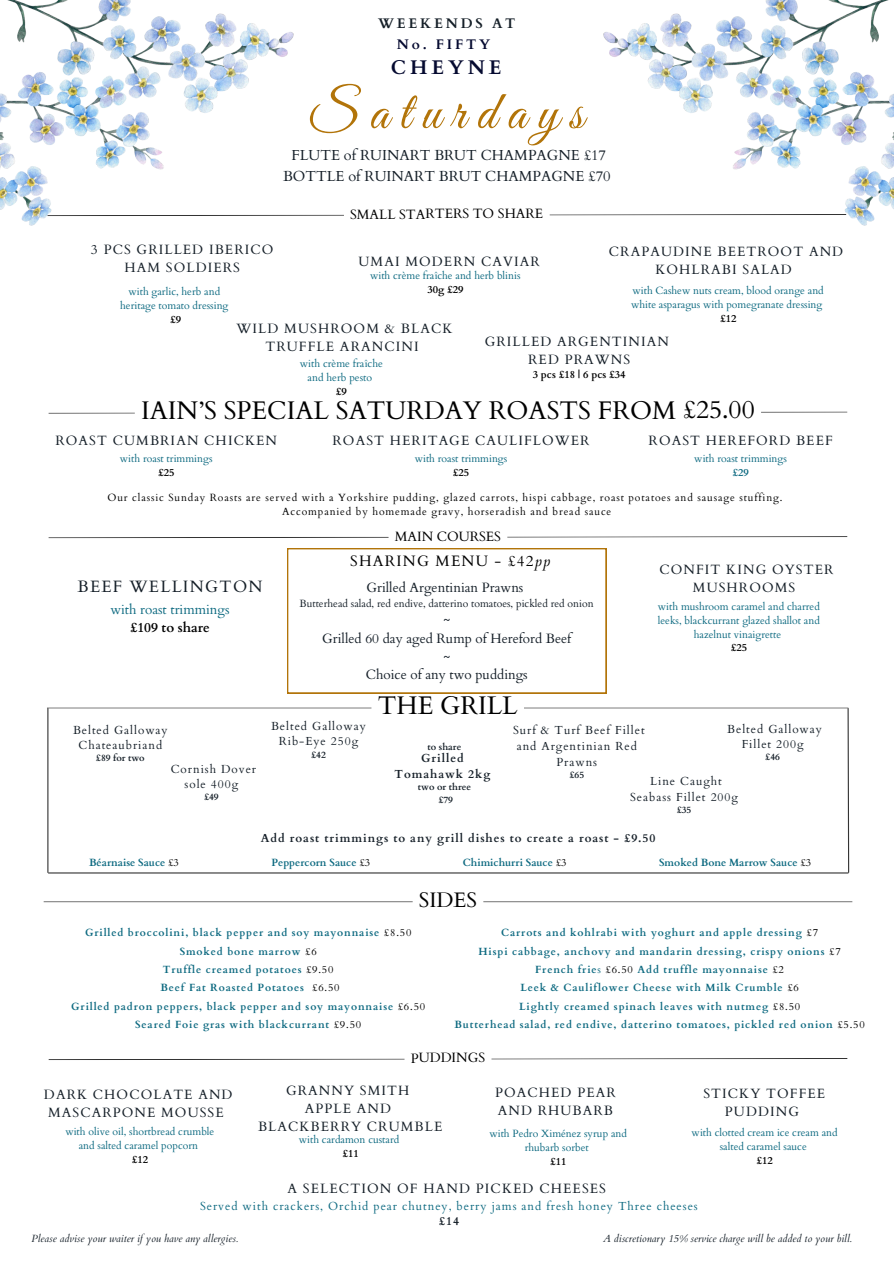
<style>
.page{position:relative;width:894px;height:1264px;background:#fff}
.page>*{position:absolute;margin:0;border:0;box-sizing:border-box;transform-origin:0 0}
.t1{font:54.45px "Great Vibes";letter-spacing:.2em;color:#b27409}
.t2{font:25.5px "Cardo";color:#000}
.t3{font:21px "Cardo";color:#000}
.t4{font:700 19.8px "Cardo";letter-spacing:.2em;color:#050a30}
.t5{font:16.5px "Cardo";letter-spacing:.08em;color:#151f28}
.t6{font:15.15px "Cardo";letter-spacing:.08em;color:#000}
.t7{font:14.55px "Cardo";color:#151f28}
.t8{font:700 13.95px "Cardo";letter-spacing:.2em;color:#151f28}
.t9{font:700 13.95px "Cardo";letter-spacing:.2em;color:#050a30}
.t10{font:13.5px/18px "Cardo";letter-spacing:.08em;color:#151f28;text-align:center}
.t11{font:13.5px "Cardo";color:#151f28}
.t12{font:13.5px "Cardo";color:#000}
.t13{font:13.5px "Cardo";color:#0c6980}
.t14{font:700 13.5px "Cardo";color:#000}
.t15{font:11.7px/15.6px "Cardo";letter-spacing:.08em;color:#151f28;text-align:center}
.t16{font:700 11.7px "Cardo";letter-spacing:.08em;color:#151f28}
.t17{font:11.7px "Cardo";letter-spacing:.08em;color:#0c6980}
.t18{font:700 10.5px "Cardo";letter-spacing:.08em;color:#0c6980}
.t19{font:10.5px/14px "Cardo";color:#0c6980;text-align:center}
.t20{font:10.5px "Cardo";letter-spacing:.08em;color:#000}
.t21{font:italic 10.5px "Cardo";color:#151f28}
.t22{font:700 10.5px "Cardo";color:#0c6980}
.t23{font:10.5px "Cardo";color:#151f28}
.t24{font:700 10.5px "Cardo";color:#000}
.t25{font:700 9.45px "Cardo";color:#151f28}
.s1{font-style:italic}
.s2{font-weight:400;color:#000}
.s3{font-weight:400}
</style>
<div class="page">
<svg style="left:287px;top:548px;width:319px;height:145px"></svg>
<svg style="left:48px;top:411px;width:799px;height:3px"></svg>
<svg style="left:314px;top:214px;width:268px;height:2px"></svg>
<svg style="left:48px;top:536px;width:799px;height:2px"></svg>
<svg style="left:47px;top:707px;width:802px;height:166px"></svg>
<svg style="left:48px;top:1058px;width:799px;height:2px"></svg>
<svg style="left:43px;top:901px;width:809px;height:1px"></svg>
<img style="left:0;top:0;width:314px;height:226px">
<img style="left:582px;top:0;width:311px;height:226px">
<p class="t8" style="left:378px;top:14px;width:139px">WEEKENDS AT</p>
<p class="t9" style="left:397px;top:35px;width:95px">No. FIFTY</p>
<p class="t4" style="left:391px;top:54px;width:112px">CHEYNE</p>
<p class="t1" style="left:310px;top:82px;width:275px">Saturdays</p>
<p class="t7" style="left:291px;top:145px;width:316px">FLUTE of RUINART BRUT CHAMPAGNE £17</p>
<p class="t7" style="left:283px;top:167px;width:329px">BOTTLE of RUINART BRUT CHAMPAGNE £70</p>
<p class="t12" style="left:350px;top:205px;width:194px">SMALL STARTERS TO SHARE</p>
<h5 class="t10" style="left:91px;top:241px;width:184px">3 PCS GRILLED IBERICO<br>HAM SOLDIERS</h5>
<h5 class="t10" style="left:608px;top:243px;width:236px">CRAPAUDINE BEETROOT AND<br>KOHLRABI SALAD</h5>
<p class="t10" style="left:358px;top:252px;width:183px">UMAI MODERN CAVIAR</p>
<h5 class="t19" style="left:370px;top:268px;width:152px">with crème fraîche and herb blinis</h5>
<p class="t24" style="left:427px;top:282px;width:38px">30g £29</p>
<p class="t19" style="left:631px;top:283px;width:194px;text-align:left">with Cashew nuts cream, blood orange and white asparagus with pomegranate dressing</p>
<p class="t24" style="left:719px;top:311px;width:18px">£12</p>
<p class="t19" style="left:128px;top:285px;width:93px">with garlic, herb and</p>
<p class="t19" style="left:120px;top:299px;width:110px">heritage tomato dressing</p>
<p class="t24" style="left:170px;top:313px;width:12px">£9</p>
<h5 class="t10" style="left:236px;top:320px;width:217px">WILD MUSHROOM &amp; BLACK<br>TRUFFLE ARANCINI</h5>
<h5 class="t10" style="left:484px;top:333px;width:186px">GRILLED ARGENTINIAN</h5>
<h5 class="t10" style="left:528px;top:351px;width:103px">RED PRAWNS</h5>
<p class="t24" style="left:532px;top:368px;width:94px">3 pcs £18 | 6 pcs £34</p>
<p class="t19" style="left:300px;top:356px;width:85px">with crème fraîche</p>
<p class="t19" style="left:307px;top:370px;width:66px">and herb pesto</p>
<p class="t24" style="left:336px;top:384px;width:13px">£9</p>
<h2 class="t2" style="left:141px;top:393px;width:615px">IAIN’S SPECIAL SATURDAY ROASTS FROM £25.00</h2>
<h1 class="t10" style="left:55px;top:432px;width:223px">ROAST CUMBRIAN CHICKEN</h1>
<h4 class="t19" style="left:120px;top:452px;width:94px">with roast trimmings</h4>
<h6 class="t24" style="left:158px;top:466px;width:18px">£25</h6>
<p class="t10" style="left:332px;top:432px;width:258px">ROAST HERITAGE CAULIFLOWER</p>
<p class="t19" style="left:414px;top:452px;width:94px">with roast trimmings</p>
<p class="t24" style="left:453px;top:466px;width:18px">£25</p>
<h5 class="t10" style="left:648px;top:432px;width:185px">ROAST HEREFORD BEEF</h5>
<h5 class="t19" style="left:694px;top:452px;width:94px">with roast trimmings</h5>
<h5 class="t18" style="left:732px;top:466px;width:18px">£29</h5>
<p class="t20" style="left:107px;top:490px;width:676px">Our classic Sunday Roasts are served with a Yorkshire pudding, glazed carrots, hispi cabbage, roast potatoes and sausage stuffing.</p>
<p class="t20" style="left:282px;top:504px;width:330px">Accompanied by homemade gravy, horseradish and bread sauce</p>
<p class="t5" style="left:77px;top:575px;width:186px">BEEF WELLINGTON</p>
<p class="t13" style="left:110px;top:600px;width:121px">with roast trimmings</p>
<p class="t14" style="left:130px;top:618px;width:81px">£109 to share</p>
<p class="t12" style="left:394px;top:527px;width:108px">MAIN COURSES</p>
<p class="t6" style="left:350px;top:551px;width:201px">SHARING MENU - £42<span class="s1">pp</span></p>
<p class="t11" style="left:366px;top:578px;width:158px">Grilled Argentinian Prawns</p>
<h3 class="t23" style="left:299px;top:596px;width:295px">Butterhead salad, red endive, datterino tomatoes, pickled red onion</h3>
<p class="t10" style="left:443px;top:611px;width:8px">~</p>
<p class="t11" style="left:322px;top:629px;width:250px">Grilled 60 day aged Rump of Hereford Beef</p>
<p class="t10" style="left:443px;top:647px;width:8px">~</p>
<p class="t11" style="left:366px;top:665px;width:163px">Choice of any two puddings</p>
<h2 class="t2" style="left:377px;top:689px;width:141px">THE GRILL</h2>
<h5 class="t10" style="left:659px;top:561px;width:175px">CONFIT KING OYSTER<br>MUSHROOMS</h5>
<p class="t19" style="left:657px;top:599px;width:163px">with mushroom caramel and charred leeks, blackcurrant glazed shallot and hazelnut vinaigrette</p>
<p class="t24" style="left:730px;top:641px;width:18px">£25</p>
<p class="t15" style="left:271px;top:718px;width:96px">Belted Galloway<br>Rib-Eye 250g</p>
<p class="t15" style="left:727px;top:721px;width:96px">Belted Galloway<br>Fillet 200g</p>
<p class="t15" style="left:73px;top:722px;width:96px">Belted Galloway<br>Chateaubriand</p>
<p class="t15" style="left:513px;top:723px;width:133px">Surf &amp; Turf Beef Fillet and Argentinian Red<br>Prawns</p>
<p class="t25" style="left:427px;top:740px;width:35px">to share</p>
<p class="t25" style="left:311px;top:748px;width:16px">£42</p>
<p class="t16" style="left:421px;top:750px;width:44px">Grilled</p>
<p class="t16" style="left:394px;top:766px;width:97px">Tomahawk 2kg</p>
<p class="t25" style="left:96px;top:752px;width:50px">£89 for two</p>
<p class="t25" style="left:765px;top:750px;width:16px">£46</p>
<p class="t15" style="left:171px;top:761px;width:87px">Cornish Dover sole 400g</p>
<p class="t25" style="left:569px;top:768px;width:16px">£65</p>
<p class="t15" style="left:650px;top:773px;width:73px">Line Caught</p>
<h2 class="t25" style="left:418px;top:780px;width:55px">two or three</h2>
<p class="t25" style="left:438px;top:793px;width:16px">£79</p>
<p class="t25" style="left:204px;top:791px;width:16px">£49</p>
<p class="t15" style="left:630px;top:789px;width:109px">Seabass Fillet 200g</p>
<p class="t25" style="left:676px;top:803px;width:16px">£35</p>
<p class="t16" style="left:261px;top:830px;width:396px">Add roast trimmings to any grill dishes to create a roast - £9.50</p>
<p class="t22" style="left:89px;top:856px;width:91px">Béarnaise Sauce <span class="s2">£3</span></p>
<p class="t22" style="left:271px;top:856px;width:100px">Peppercorn Sauce <span class="s2">£3</span></p>
<p class="t22" style="left:462px;top:856px;width:105px">Chimichurri Sauce <span class="s2">£3</span></p>
<p class="t22" style="left:659px;top:856px;width:154px">Smoked Bone Marrow Sauce <span class="s2">£3</span></p>
<h3 class="t3" style="left:419px;top:886px;width:60px">SIDES</h3>
<p class="t18" style="left:85px;top:926px;width:328px">Grilled broccolini, black pepper and soy mayonnaise <span class="s2">£8.50</span></p>
<p class="t18" style="left:180px;top:944px;width:139px">Smoked bone marrow <span class="s2">£6</span></p>
<p class="t18" style="left:163px;top:962px;width:172px">Truffle creamed potatoes <span class="s2">£9.50</span></p>
<p class="t18" style="left:160px;top:980px;width:180px">Beef Fat Roasted Potatoes <span class="s2">£6.50</span></p>
<p class="t18" style="left:71px;top:999px;width:355px">Grilled padron peppers, black pepper and soy mayonnaise <span class="s2">£6.50</span></p>
<p class="t18" style="left:135px;top:1017px;width:227px">Seared Foie gras with blackcurrant <span class="s2">£9.50</span></p>
<p class="t18" style="left:501px;top:926px;width:318px">Carrots and kohlrabi with yoghurt and apple dressing <span class="s2">£7</span></p>
<p class="t18" style="left:478px;top:944px;width:363px">Hispi cabbage, anchovy and mandarin dressing, crispy onions <span class="s2">£7</span></p>
<p class="t18" style="left:535px;top:962px;width:250px">French frie<span class="s3">s</span> <span class="s2">£6.50</span> Add truffle mayonnaise <span class="s2">£2</span></p>
<p class="t18" style="left:520px;top:980px;width:280px">Leek &amp; Cauliflower Cheese with Milk Crumble <span class="s2">£6</span></p>
<p class="t18" style="left:519px;top:999px;width:283px">Lightly creamed spinach leaves with nutmeg <span class="s2">£8.50</span></p>
<p class="t18" style="left:454px;top:1017px;width:412px">Butterhead salad, red endive, datterino tomatoes, pickled red onion <span class="s2">£5.50</span></p>
<p class="t10" style="left:44px;top:1086px;width:190px">DARK CHOCOLATE AND<br>MASCARPONE MOUSSE</p>
<p class="t19" style="left:65px;top:1124px;width:150px">with olive oil, shortbread crumble and salted caramel popcorn</p>
<p class="t24" style="left:132px;top:1152px;width:18px">£12</p>
<p class="t12" style="left:410px;top:1049px;width:76px">PUDDINGS</p>
<h5 class="t10" style="left:286px;top:1081px;width:125px">GRANNY SMITH<br>APPLE AND</h5>
<p class="t10" style="left:258px;top:1117px;width:186px">BLACKBERRY CRUMBLE</p>
<p class="t19" style="left:299px;top:1133px;width:102px">with cardamon custard</p>
<p class="t24" style="left:342px;top:1146px;width:18px">£11</p>
<p class="t10" style="left:495px;top:1084px;width:122px;text-align:left">POACHED PEAR<br>AND RHUBARB</p>
<p class="t19" style="left:489px;top:1126px;width:139px">with Pedro Ximénez syrup and rhubarb sorbet</p>
<p class="t24" style="left:550px;top:1154px;width:18px">£11</p>
<h5 class="t10" style="left:703px;top:1084px;width:123px">STICKY TOFFEE<br>PUDDING</h5>
<p class="t19" style="left:691px;top:1126px;width:147px">with clotted cream ice cream and salted caramel sauce</p>
<p class="t24" style="left:756px;top:1153px;width:18px">£12</p>
<p class="t10" style="left:287px;top:1179px;width:320px">A SELECTION OF HAND PICKED CHEESES</p>
<p class="t17" style="left:200px;top:1197px;width:499px">Served with crackers, Orchid pear chutney, berry jams and fresh honey Three cheeses</p>
<h5 class="t16" style="left:438px;top:1213px;width:22px">£14</h5>
<p class="t21" style="left:32px;top:1231px;width:208px">Please advise your waiter if you have any allergies.</p>
<p class="t21" style="left:603px;top:1231px;width:250px">A discretionary 15% service charge will be added to your bill.</p>
</div>
